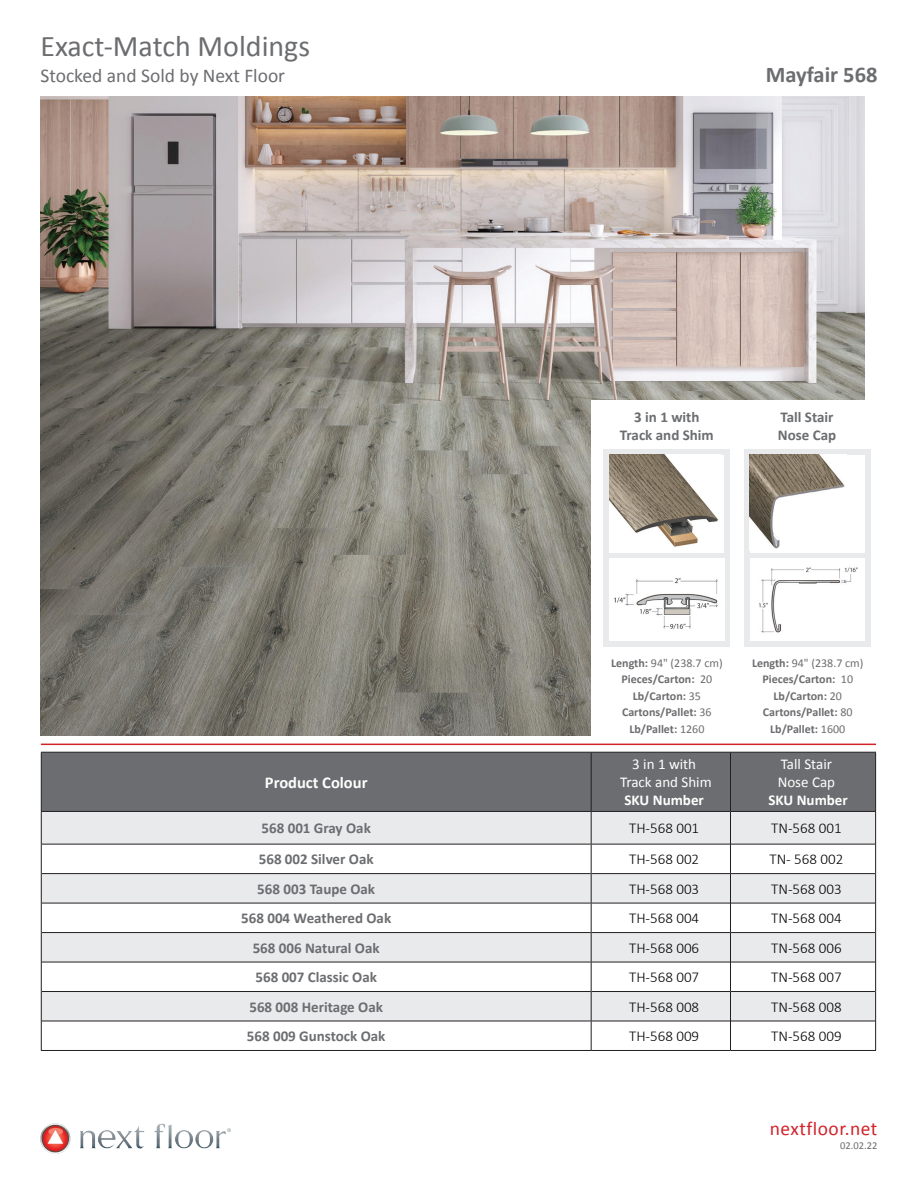
<style>
.page{position:relative;width:918px;height:1188px;background:#fff}
.page>*{position:absolute;margin:0;border:0;box-sizing:border-box;transform-origin:0 0}
.t1{font:30px "Calibri";color:#6c6d70}
.t2{font:700 22.5px "Calibri";color:#6c6d70}
.t3{font:19.5px "Calibri";color:#6c6d70}
.t4{font:19.5px "Calibri";letter-spacing:.025em;color:#d1232a}
.t5{font:700 16.5px "Calibri";color:#fff}
.t6{font:700 15px/18px "Calibri";color:#6c6d70;text-align:center}
.t7{font:300 15px "Calibri";color:#010101}
.t8{font:15px/18px "Calibri";color:#fff;text-align:center}
.t9{font:700 15px "Calibri";color:#fff}
.t10{font:700 12px/16.5px "Calibri";color:#6c6d70;text-align:center}
.t11{font:10.5px "Calibri";color:#6c6d70}
.s1{font-weight:400}
</style>
<div class="page">
<img style="left:40px;top:1124px;width:190px;height:30px">
<hr style="left:41px;top:744px;width:835px;height:1px;background:#d1232a">
<img style="left:40px;top:96px;width:824px;height:639px">
<div style="left:42px;top:753px;width:833px;height:58px;background:#6c6d70"></div>
<svg style="left:42px;top:812px;width:833px;height:209px;fill:#e9eaeb"></svg>
<svg style="left:592px;top:845px;width:283px;height:176px;fill:#e9eaeb"></svg>
<hr style="left:592px;top:1021px;width:138px;height:1px;background:#231f20">
<hr style="left:731px;top:1021px;width:144px;height:1px;background:#231f20">
<hr style="left:42px;top:844px;width:549px;height:1px;background:#231f20">
<hr style="left:42px;top:873px;width:549px;height:1px;background:#231f20">
<hr style="left:42px;top:903px;width:549px;height:1px;background:#231f20">
<hr style="left:42px;top:932px;width:549px;height:1px;background:#231f20">
<hr style="left:42px;top:962px;width:549px;height:1px;background:#231f20">
<hr style="left:42px;top:991px;width:549px;height:1px;background:#231f20">
<hr style="left:42px;top:1021px;width:549px;height:1px;background:#231f20">
<hr style="left:592px;top:844px;width:138px;height:1px;background:#231f20">
<hr style="left:731px;top:844px;width:144px;height:1px;background:#231f20">
<hr style="left:592px;top:873px;width:138px;height:1px;background:#231f20">
<hr style="left:731px;top:873px;width:144px;height:1px;background:#231f20">
<hr style="left:592px;top:903px;width:138px;height:1px;background:#231f20">
<hr style="left:731px;top:903px;width:144px;height:1px;background:#231f20">
<hr style="left:592px;top:932px;width:138px;height:1px;background:#231f20">
<hr style="left:731px;top:932px;width:144px;height:1px;background:#231f20">
<hr style="left:592px;top:962px;width:138px;height:1px;background:#231f20">
<hr style="left:731px;top:962px;width:144px;height:1px;background:#231f20">
<hr style="left:592px;top:991px;width:138px;height:1px;background:#231f20">
<hr style="left:731px;top:991px;width:144px;height:1px;background:#231f20">
<hr style="left:591px;top:812px;width:1px;height:32px;background:#231f20">
<hr style="left:730px;top:812px;width:1px;height:32px;background:#231f20">
<hr style="left:875px;top:812px;width:1px;height:32px;background:#231f20">
<hr style="left:591px;top:844px;width:1px;height:30px;background:#231f20">
<hr style="left:730px;top:844px;width:1px;height:30px;background:#231f20">
<hr style="left:875px;top:844px;width:1px;height:30px;background:#231f20">
<svg style="left:591px;top:874px;width:1px;height:29px"></svg>
<svg style="left:730px;top:874px;width:1px;height:29px"></svg>
<svg style="left:875px;top:874px;width:1px;height:29px"></svg>
<hr style="left:591px;top:903px;width:1px;height:30px;background:#231f20">
<hr style="left:730px;top:903px;width:1px;height:30px;background:#231f20">
<hr style="left:875px;top:903px;width:1px;height:30px;background:#231f20">
<svg style="left:591px;top:933px;width:1px;height:29px"></svg>
<svg style="left:730px;top:933px;width:1px;height:29px"></svg>
<svg style="left:875px;top:933px;width:1px;height:29px"></svg>
<hr style="left:591px;top:962px;width:1px;height:30px;background:#231f20">
<hr style="left:730px;top:962px;width:1px;height:30px;background:#231f20">
<hr style="left:875px;top:962px;width:1px;height:30px;background:#231f20">
<svg style="left:591px;top:992px;width:1px;height:58px"></svg>
<svg style="left:730px;top:992px;width:1px;height:58px"></svg>
<svg style="left:875px;top:992px;width:1px;height:58px"></svg>
<hr style="left:591px;top:753px;width:1px;height:58px;background:#231f20">
<hr style="left:730px;top:753px;width:1px;height:58px;background:#231f20">
<hr style="left:875px;top:753px;width:1px;height:58px;background:#231f20">
<hr style="left:41px;top:752px;width:550px;height:1px;background:#231f20">
<hr style="left:591px;top:752px;width:139px;height:1px;background:#231f20">
<hr style="left:730px;top:752px;width:146px;height:1px;background:#231f20">
<hr style="left:41px;top:812px;width:1px;height:32px;background:#231f20">
<hr style="left:41px;top:844px;width:1px;height:30px;background:#231f20">
<svg style="left:41px;top:874px;width:1px;height:29px"></svg>
<hr style="left:41px;top:903px;width:1px;height:30px;background:#231f20">
<svg style="left:41px;top:933px;width:1px;height:29px"></svg>
<hr style="left:41px;top:962px;width:1px;height:30px;background:#231f20">
<svg style="left:41px;top:992px;width:1px;height:58px"></svg>
<hr style="left:41px;top:1050px;width:550px;height:1px;background:#231f20">
<hr style="left:591px;top:1050px;width:139px;height:1px;background:#231f20">
<hr style="left:730px;top:1050px;width:146px;height:1px;background:#231f20">
<hr style="left:41px;top:753px;width:1px;height:58px;background:#231f20">
<hr style="left:41px;top:811px;width:550px;height:1px;background:#231f20">
<hr style="left:591px;top:811px;width:139px;height:1px;background:#231f20">
<hr style="left:730px;top:811px;width:146px;height:1px;background:#231f20">
<div style="left:591px;top:401px;width:291px;height:342px;background:#fff"></div>
<div style="left:604px;top:449px;width:126px;height:197px;background:#e9eaeb"></div>
<div style="left:610px;top:455px;width:114px;height:97px;background:#fff"></div>
<img style="left:610px;top:455px;width:108px;height:92px">
<img style="left:610px;top:558px;width:114px;height:83px">
<div style="left:744px;top:449px;width:126px;height:197px;background:#e9eaeb"></div>
<div style="left:750px;top:455px;width:114px;height:97px;background:#fff"></div>
<img style="left:750px;top:455px;width:95px;height:94px">
<div style="left:750px;top:558px;width:114px;height:83px;background:#fff"></div>
<img style="left:759px;top:567px;width:99px;height:66px">
<h1 class="t1" style="left:40px;top:25px;width:271px">Exact-Match Moldings</h1>
<h3 class="t3" style="left:40px;top:62px;width:246px">Stocked and Sold by Next Floor</h3>
<p class="t5" style="left:265px;top:771px;width:104px">Product Colour</p>
<h2 class="t2" style="left:766px;top:58px;width:113px">Mayfair 568</h2>
<p class="t6" style="left:620px;top:407px;width:95px">3 in 1 with<br>Track and Shim</p>
<p class="t6" style="left:778px;top:407px;width:60px;text-align:left">Tall Stair<br>Nose Cap</p>
<p class="t10" style="left:611px;top:654px;width:113px">Length: <span class="s1">94" (238.7 cm)<br></span>Pieces/Carton: <span class="s1">20<br></span>Lb/Carton: <span class="s1">35<br></span>Cartons/Pallet: <span class="s1">36<br></span>Lb/Pallet: <span class="s1">1260</span></p>
<p class="t10" style="left:752px;top:654px;width:113px">Length: <span class="s1">94" (238.7 cm)<br></span>Pieces/Carton: <span class="s1">10<br></span>Lb/Carton: <span class="s1">20<br></span>Cartons/Pallet: <span class="s1">80<br></span>Lb/Pallet: <span class="s1">1600</span></p>
<p class="t8" style="left:620px;top:755px;width:93px">3 in 1 with<br>Track and Shim</p>
<p class="t9" style="left:625px;top:790px;width:81px">SKU Number</p>
<p class="t8" style="left:778px;top:755px;width:59px;text-align:left">Tall Stair<br>Nose Cap</p>
<p class="t9" style="left:768px;top:790px;width:81px">SKU Number</p>
<p class="t6" style="left:262px;top:819px;width:111px">568 001 Gray Oak</p>
<p class="t7" style="left:629px;top:819px;width:72px">TH-568 001</p>
<p class="t7" style="left:771px;top:819px;width:72px">TN-568 001</p>
<p class="t6" style="left:259px;top:850px;width:116px">568 002 Silver Oak</p>
<p class="t7" style="left:629px;top:850px;width:72px">TH-568 002</p>
<p class="t7" style="left:770px;top:850px;width:75px">TN- 568 002</p>
<p class="t6" style="left:257px;top:879px;width:119px">568 003 Taupe Oak</p>
<p class="t7" style="left:629px;top:880px;width:72px">TH-568 003</p>
<p class="t7" style="left:771px;top:880px;width:72px">TN-568 003</p>
<p class="t6" style="left:241px;top:909px;width:151px">568 004 Weathered Oak</p>
<p class="t7" style="left:629px;top:909px;width:72px">TH-568 004</p>
<p class="t7" style="left:771px;top:909px;width:72px">TN-568 004</p>
<p class="t6" style="left:253px;top:938px;width:129px">568 006 Natural Oak</p>
<p class="t7" style="left:629px;top:939px;width:72px">TH-568 006</p>
<p class="t7" style="left:771px;top:939px;width:72px">TN-568 006</p>
<p class="t6" style="left:255px;top:968px;width:123px">568 007 Classic Oak</p>
<p class="t7" style="left:629px;top:968px;width:72px">TH-568 007</p>
<p class="t7" style="left:771px;top:968px;width:72px">TN-568 007</p>
<p class="t6" style="left:249px;top:997px;width:135px">568 008 Heritage Oak</p>
<p class="t7" style="left:629px;top:998px;width:72px">TH-568 008</p>
<p class="t7" style="left:771px;top:998px;width:72px">TN-568 008</p>
<p class="t6" style="left:247px;top:1027px;width:140px">568 009 Gunstock Oak</p>
<p class="t7" style="left:629px;top:1027px;width:72px">TH-568 009</p>
<p class="t7" style="left:771px;top:1027px;width:72px">TN-568 009</p>
<h3 class="t4" style="left:770px;top:1115px;width:109px">nextfloor.net</h3>
<p class="t11" style="left:840px;top:1138px;width:39px">02.02.22</p>
</div>
